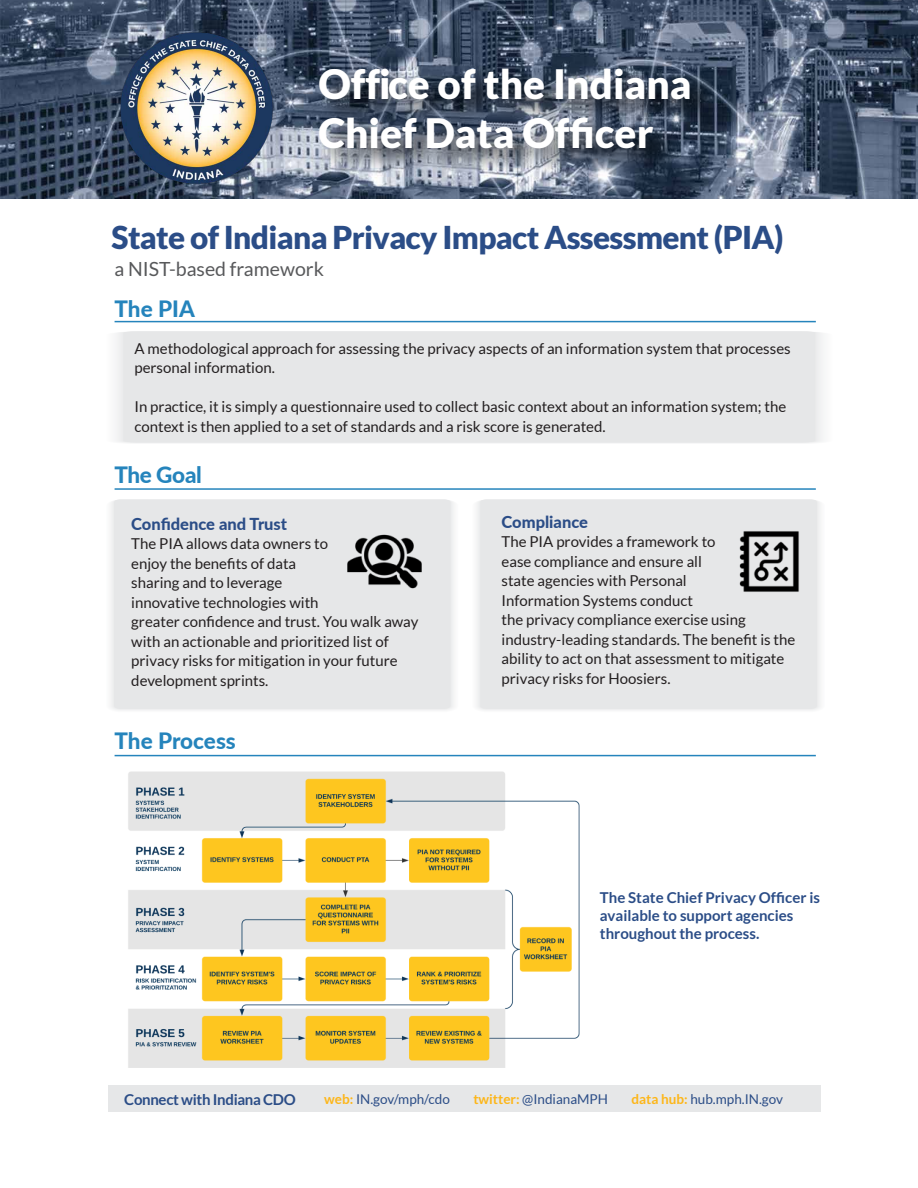
<style>
.page{position:relative;width:918px;height:1188px;background:#fff}
.page>*{position:absolute;margin:0;border:0;box-sizing:border-box;transform-origin:0 0}
.t1{font:900 40.5px/48.6px "Lato";color:#fff}
.t2{font:900 31.5px "Lato";letter-spacing:-.02em;color:#2b4d87}
.t3{font:800 22.5px "Lato";letter-spacing:-.005em;color:#2584bc}
.t4{font:19.5px "Lato";color:#58595b}
.t5{font:800 16.5px "Lato";color:#2b4d87}
.t6{font:15px/19.5px "Lato";color:#231f20}
.t7{font:700 15px/18px "Lato";color:#2b4d87}
.t8{font:700 15px "Lato";letter-spacing:-.02em;color:#2b4d87}
.t9{font:13.5px "Lato";color:#2b4d87}
.s1{font-weight:700;color:#fdb619}
</style>
<div class="page">
<div style="left:116px;top:332px;width:707px;height:111px;background:#edeeef"></div>
<div style="left:124px;top:331px;width:691px;height:111px;background:#e6e7e8"></div>
<img style="left:1px;top:0;width:917px;height:198px">
<div style="left:477px;top:501px;width:344px;height:209px;background:#eff0f0"></div>
<div style="left:480px;top:499px;width:337px;height:210px;background:#e6e7e8"></div>
<div style="left:111px;top:501px;width:343px;height:209px;background:#efeff0"></div>
<div style="left:114px;top:499px;width:336px;height:210px;background:#e6e7e8"></div>
<div style="left:108px;top:1085px;width:713px;height:27px;background:#e6e7e8"></div>
<img style="left:128px;top:771px;width:452px;height:297px">
<hr style="left:115px;top:321px;width:701px;height:1px;background:#2584bc">
<hr style="left:115px;top:488px;width:701px;height:2px;background:#2584bc">
<img style="left:342px;top:519px;width:84px;height:84px">
<img style="left:727px;top:520px;width:83px;height:84px">
<hr style="left:115px;top:755px;width:701px;height:1px;background:#2584bc">
<img style="left:115px;top:28px;width:162px;height:161px">
<img style="left:309px;top:52px;width:427px;height:136px">
<h1 class="t1" style="left:319px;top:59px;width:375px">Off ce of the Indiana<br>Chief Data Officer</h1>
<h1 class="t1" style="left:379px;top:59px;width:13px">i</h1>
<h2 class="t2" style="left:112px;top:219px;width:673px">State of Indiana Privacy Impact Assessment (PIA)</h2>
<h3 class="t4" style="left:115px;top:258px;width:211px">a NIST-based framework</h3>
<h3 class="t3" style="left:115px;top:292px;width:82px">The PIA</h3>
<p class="t6" style="left:134px;top:338px;width:658px">A methodological approach for assessing the privacy aspects of an information system that processes personal information.</p>
<p class="t6" style="left:134px;top:397px;width:653px">In practice, it is simply a questionnaire used to collect basic context about an information system; the context is then applied to a set of standards and a risk score is generated.</p>
<h3 class="t3" style="left:115px;top:458px;width:89px">The Goal</h3>
<p class="t5" style="left:131px;top:511px;width:157px">Confidence and Trust</p>
<p class="t6" style="left:131px;top:534px;width:289px">The PIA allows data owners to<br>enjoy the benefits of data<br>sharing and to leverage<br>innovative technologies with<br>greater confidence and trust. You walk away with an actionable and prioritized list of privacy risks for mitigation in your future development sprints.</p>
<h3 class="t3" style="left:115px;top:724px;width:123px">The Process</h3>
<p class="t5" style="left:502px;top:510px;width:88px">Compliance</p>
<p class="t6" style="left:502px;top:532px;width:295px">The PIA provides a framework to<br>ease compliance and ensure all<br>state agencies with Personal<br>Information Systems conduct<br>the privacy compliance exercise using industry-leading standards. The benefit is the ability to act on that assessment to mitigate privacy risks for Hoosiers.</p>
<p class="t7" style="left:600px;top:888px;width:222px">The State Chief Privacy Officer is available to support agencies throughout the process.</p>
<p class="t8" style="left:124px;top:1090px;width:173px">Connect with Indiana CDO</p>
<p class="t9" style="left:324px;top:1091px;width:127px"><span class="s1">web:</span> IN.gov/mph/cdo</p>
<p class="t9" style="left:473px;top:1091px;width:136px"><span class="s1">twitter:</span> @IndianaMPH</p>
<p class="t9" style="left:632px;top:1091px;width:153px"><span class="s1">data hub:</span> hub.mph.IN.gov</p>
</div>
